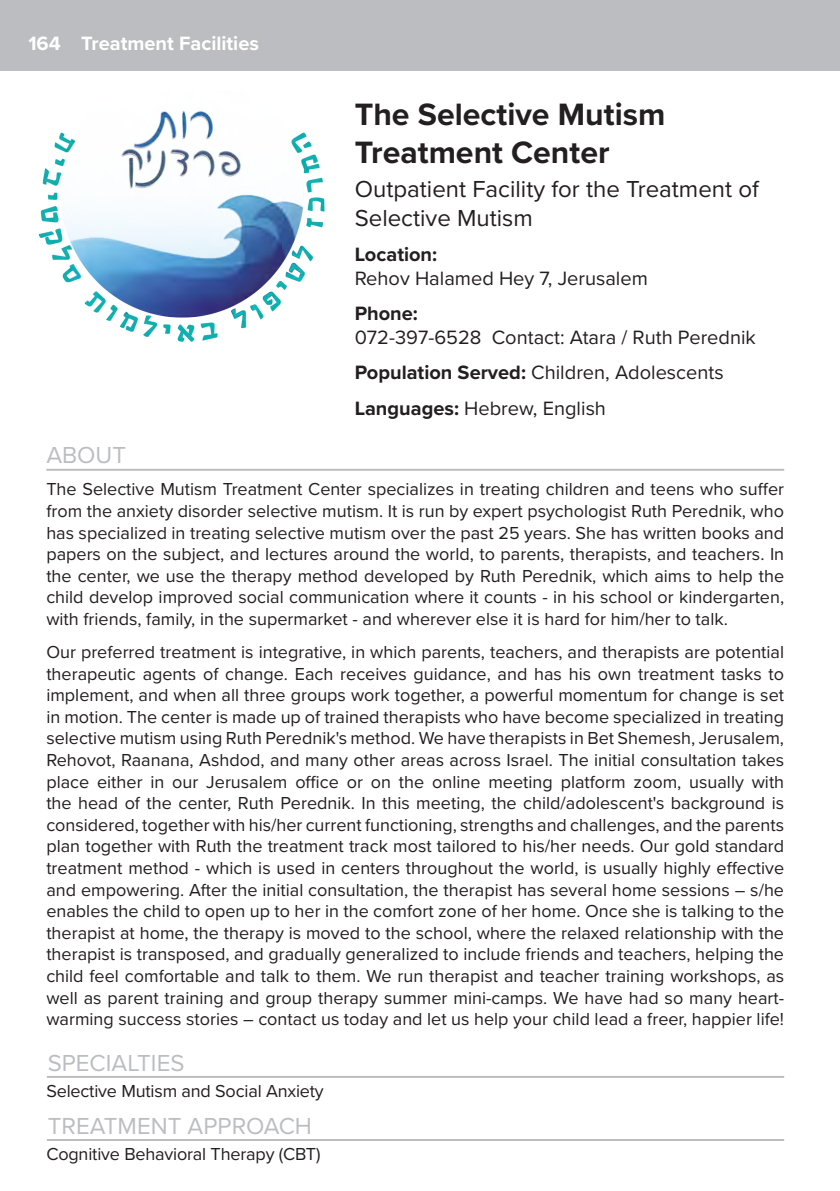
<style>
.page{position:relative;width:840px;height:1191px;background:#fff}
.page>*{position:absolute;margin:0;border:0;box-sizing:border-box;transform-origin:0 0}
.t1{font:700 32px/38.4px "Proxima Nova";color:#231f20}
.t2{font:24px/28.8px "Proxima Nova";color:#231f20}
.t3{font:24px "Proxima Nova";color:#bcbdc0}
.t4{font:20px "Proxima Nova";color:#231f20}
.t5{font:700 20px "Proxima Nova";color:#fff}
.t6{font:700 20px "Proxima Nova";color:#231f20}
.t7{font:18px/21.6px "Proxima Nova";color:#231f20;text-align:justify}
.s1{font-weight:700}
</style>
<div class="page">
<div style="left:0;top:0;width:839px;height:71px;background:#bcbdc0"></div>
<hr style="left:46px;top:469px;width:737px;height:2px;background:#bcbdc0">
<hr style="left:47px;top:1139px;width:736px;height:2px;background:#bcbdc0">
<hr style="left:47px;top:1076px;width:736px;height:2px;background:#bcbdc0">
<img style="left:38px;top:110px;width:287px;height:232px">
<p class="t5" style="left:28px;top:28px;width:232px">164 Treatment Facilities</p>
<p class="t3" style="left:46px;top:437px;width:81px">ABOUT</p>
<p class="t1" style="left:354px;top:94px;width:312px">The Selective Mutism<br>Treatment Center</p>
<p class="t2" style="left:354px;top:174px;width:405px">Outpatient Facility for the Treatment of<br>Selective Mutism</p>
<p class="t6" style="left:354px;top:239px;width:84px">Location:</p>
<p class="t4" style="left:354px;top:263px;width:294px">Rehov Halamed Hey 7, Jerusalem</p>
<p class="t6" style="left:354px;top:298px;width:65px">Phone:</p>
<p class="t4" style="left:354px;top:322px;width:402px">072-397-6528 Contact: Atara / Ruth Perednik</p>
<p class="t4" style="left:354px;top:358px;width:370px"><span class="s1">Population Served:</span> Children, Adolescents</p>
<p class="t4" style="left:354px;top:393px;width:253px"><span class="s1">Languages:</span> Hebrew, English</p>
<p class="t7" style="left:46px;top:478px;width:739px">The Selective Mutism Treatment Center specializes in treating children and teens who suffer from the anxiety disorder selective mutism. It is run by expert psychologist Ruth Perednik, who has specialized in treating selective mutism over the past 25 years. She has written books and papers on the subject, and lectures around the world, to parents, therapists, and teachers. In the center, we use the therapy method developed by Ruth Perednik, which aims to help the child develop improved social communication where it counts - in his school or kindergarten, with friends, family, in the supermarket - and wherever else it is hard for him/her to talk.</p>
<p class="t7" style="left:46px;top:640px;width:739px">Our preferred treatment is integrative, in which parents, teachers, and therapists are potential therapeutic agents of change. Each receives guidance, and has his own treatment tasks to implement, and when all three groups work together, a powerful momentum for change is set in motion. The center is made up of trained therapists who have become specialized in treating selective mutism using Ruth Perednik's method. We have therapists in Bet Shemesh, Jerusalem, Rehovot, Raanana, Ashdod, and many other areas across Israel. The initial consultation takes place either in our Jerusalem office or on the online meeting platform zoom, usually with the head of the center, Ruth Perednik. In this meeting, the child/adolescent's background is considered, together with his/her current functioning, strengths and challenges, and the parents plan together with Ruth the treatment track most tailored to his/her needs. Our gold standard treatment method - which is used in centers throughout the world, is usually highly effective and empowering. After the initial consultation, the therapist has several home sessions – s/he enables the child to open up to her in the comfort zone of her home. Once she is talking to the therapist at home, the therapy is moved to the school, where the relaxed relationship with the therapist is transposed, and gradually generalized to include friends and teachers, helping the child feel comfortable and talk to them. We run therapist and teacher training workshops, as well as parent training and group therapy summer mini-camps. We have had so many heart&shy;warming success stories – contact us today and let us help your child lead a freer, happier life!</p>
<p class="t3" style="left:48px;top:1044px;width:138px">SPECIALTIES</p>
<p class="t7" style="left:46px;top:1079px;width:279px">Selective Mutism and Social Anxiety</p>
<p class="t3" style="left:48px;top:1108px;width:265px">TREATMENT APPROACH</p>
<p class="t7" style="left:46px;top:1142px;width:275px">Cognitive Behavioral Therapy (CBT)</p>
</div>
